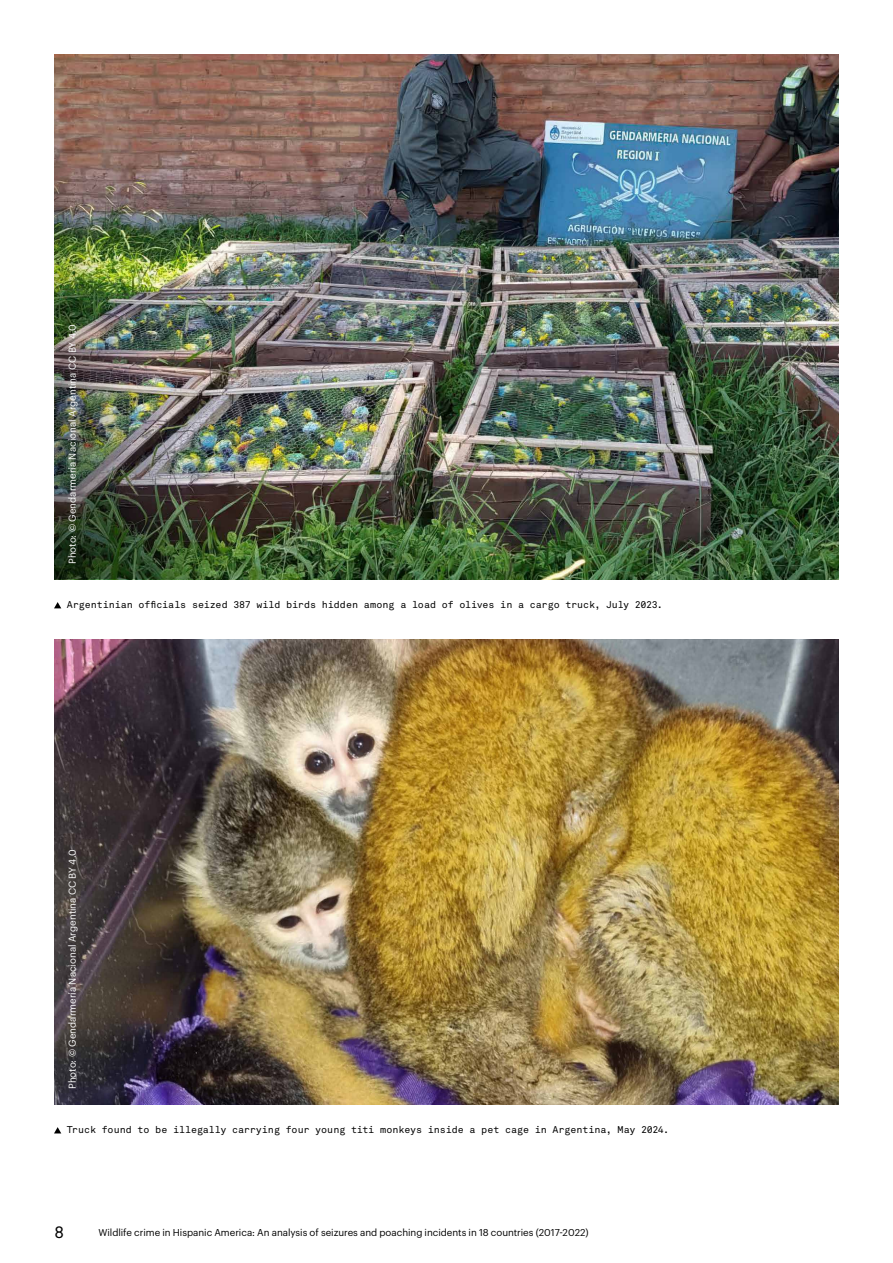
<style>
.page{position:relative;width:893px;height:1263px;background:#fff}
.page>*{position:absolute;margin:0;border:0;box-sizing:border-box;transform-origin:0 0}
.t1{font:16.5px "Akkurat Mono Pro";color:#000}
.t2{font:9.75px "Akkurat Mono Pro";letter-spacing:-.005em;color:#000}
.t3{font:9.75px "Graphik";letter-spacing:-.005em;color:#000}
.t4{font:9.75px "Graphik";color:#fff}
</style>
<div class="page">
<img style="left:54px;top:54px;width:785px;height:525px">
<img style="left:54px;top:119px;width:267px;height:460px">
<img style="left:54px;top:639px;width:785px;height:465px">
<svg style="left:54px;top:1127px;width:7px;height:6px"></svg>
<svg style="left:54px;top:602px;width:7px;height:6px"></svg>
<p class="t4" style="left:65px;top:564px;width:241px;rotate:-90deg">Photo: © Gendarmería Nacional Argentina CC BY 4.0</p>
<p class="t2" style="left:67px;top:599px;width:597px">Argentinian officials seized 387 wild birds hidden among a load of olives in a cargo truck, July 2023.</p>
<p class="t4" style="left:65px;top:1089px;width:241px;rotate:-90deg">Photo: © Gendarmería Nacional Argentina CC BY 4.0</p>
<p class="t2" style="left:67px;top:1124px;width:604px">Truck found to be illegally carrying four young titi monkeys inside a pet cage in Argentina, May 2024.</p>
<h1 class="t1" style="left:54px;top:1222px;width:12px">8</h1>
<p class="t3" style="left:98px;top:1225px;width:492px">Wildlife crime in Hispanic America: An analysis of seizures and poaching incidents in 18 countries (2017-2022)</p>
</div>
